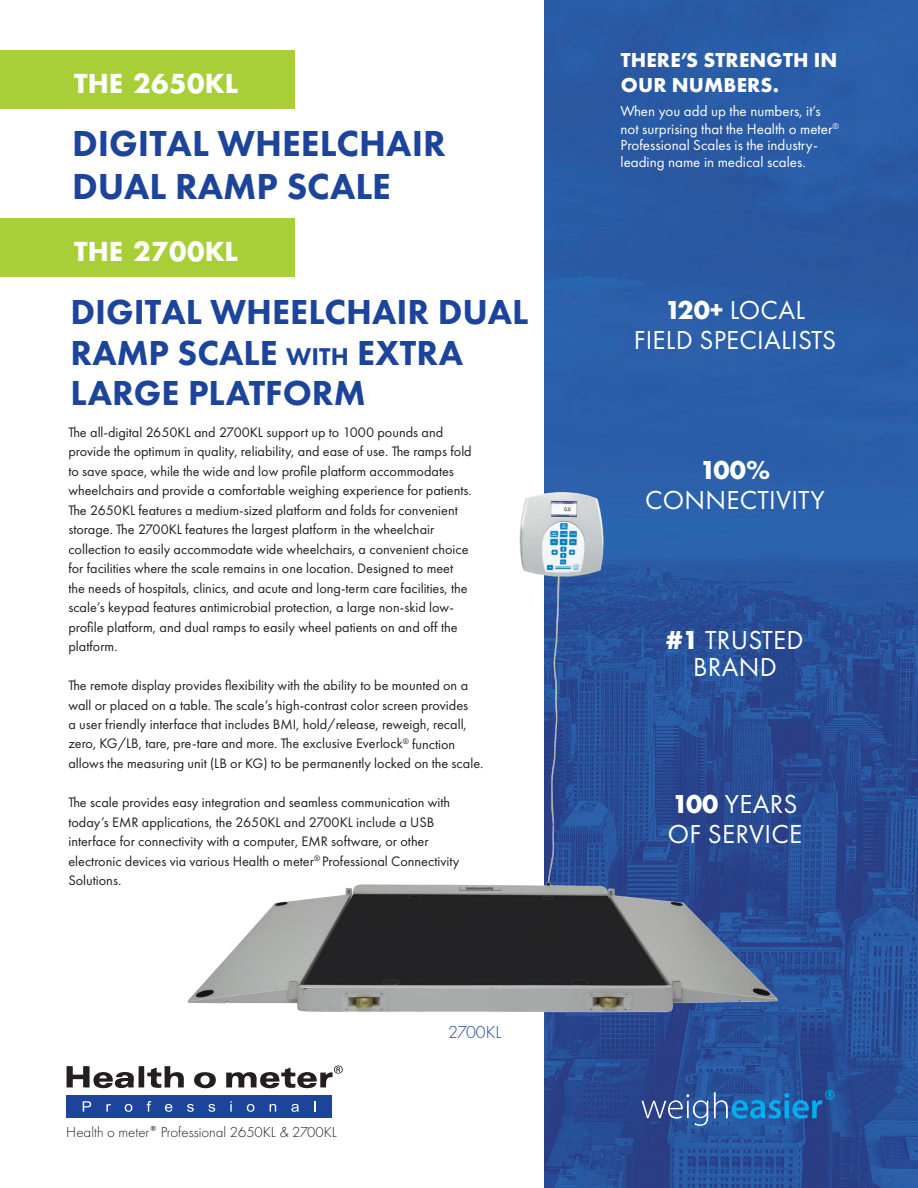
<style>
.page{position:relative;width:918px;height:1188px;background:#fff}
.page>*{position:absolute;margin:0;border:0;box-sizing:border-box;transform-origin:0 0}
.t1{font:800 37.5px/43px "Futura PT";color:#1d449b}
.t2{font:800 36px/40.5px "Futura PT";color:#1d449b}
.t3{font:27px/30px "Futura PT";letter-spacing:.01em;color:#fff;text-align:center}
.t4{font:700 27px "Futura PT";color:#fff}
.t5{font:700 25.5px "Futura";letter-spacing:.02em;color:#fff}
.t6{font:700 21px/25.2px "Futura PT";letter-spacing:.01em;color:#fff}
.t7{font:300 18px "Futura PT";color:#1d449b}
.t8{font:15px/18px "Futura PT";color:#fff}
.t9{font:300 15px "Futura PT";color:#231f20}
.t10{font:14.25px/19.5px "Futura PT";color:#231f20}
.s1{font-size:25.2px}
.s2{font-weight:700}
</style>
<div class="page">
<img style="left:544px;top:0;width:374px;height:1188px">
<div style="left:0;top:51px;width:294px;height:58px;background:#a9cf38"></div>
<svg style="left:67px;top:1066px;width:149px;height:23px"></svg>
<svg style="left:226px;top:1066px;width:117px;height:23px"></svg>
<div style="left:67px;top:1095px;width:265px;height:23px;background:#1d449b"></div>
<svg style="left:83px;top:1101px;width:8px;height:11px"></svg>
<svg style="left:106px;top:1104px;width:5px;height:8px"></svg>
<svg style="left:125px;top:1104px;width:7px;height:8px"></svg>
<svg style="left:147px;top:1101px;width:4px;height:11px"></svg>
<svg style="left:165px;top:1104px;width:7px;height:8px"></svg>
<svg style="left:187px;top:1104px;width:7px;height:8px"></svg>
<svg style="left:208px;top:1104px;width:7px;height:8px"></svg>
<svg style="left:230px;top:1101px;width:2px;height:11px"></svg>
<svg style="left:247px;top:1104px;width:7px;height:8px"></svg>
<svg style="left:270px;top:1104px;width:6px;height:8px"></svg>
<svg style="left:291px;top:1104px;width:8px;height:8px"></svg>
<svg style="left:642px;top:1094px;width:66px;height:32px"></svg>
<svg style="left:714px;top:1090px;width:120px;height:29px"></svg>
<div style="left:0;top:219px;width:294px;height:58px;background:#a9cf38"></div>
<img style="left:187px;top:475px;width:618px;height:551px">
<h3 class="t5" style="left:74px;top:66px;width:165px">THE 2650KL</h3>
<h1 class="t1" style="left:72px;top:121px;width:375px">DIGITAL WHEELCHAIR<br>DUAL RAMP SCALE</h1>
<h3 class="t5" style="left:74px;top:234px;width:165px">THE 2700KL</h3>
<h2 class="t2" style="left:70px;top:291px;width:459px">DIGITAL WHEELCHAIR DUAL<br>RAMP SCALE <span class="s1">with</span></h2>
<h2 class="t2" style="left:70px;top:332px;width:394px;text-indent:287px">EXTRA<br>LARGE PLATFORM</h2>
<h3 class="t6" style="left:621px;top:47px;width:218px">THERE’S STRENGTH IN<br>OUR NUMBERS.</h3>
<p class="t8" style="left:621px;top:102px;width:220px">When you add up the numbers, it’s not surprising that the Health o meter<sup>®</sup></p>
<p class="t8" style="left:621px;top:137px;width:199px;line-height:16.5px">Professional Scales is the industry&shy;leading name in medical scales.</p>
<h3 class="t3" style="left:634px;top:295px;width:204px"><span class="s2">120+</span> LOCAL<br>FIELD SPECIALISTS</h3>
<p class="t10" style="left:68px;top:422px;width:405px">The all-digital 2650KL and 2700KL support up to 1000 pounds and provide the optimum in quality, reliability, and ease of use. The ramps fold to save space, while the wide and low profile platform accommodates wheelchairs and provide a comfortable weighing experience for patients.<br>The 2650KL features a medium-sized platform and folds for convenient storage. The 2700KL features the largest platform in the wheelchair collection to easily accommodate wide wheelchairs, a convenient choice for facilities where the scale remains in one location. Designed to meet the needs of hospitals, clinics, and acute and long-term care facilities, the scale’s keypad features antimicrobial protection, a large non-skid low&shy;profile platform, and dual ramps to easily wheel patients on and off the platform.</p>
<p class="t10" style="left:68px;top:675px;width:417px">The remote display provides flexibility with the ability to be mounted on a wall or placed on a table. The scale’s high-contrast color screen provides<br>a user friendly interface that includes BMI, hold/release, reweigh, recall, zero, KG/LB, tare, pre-tare and more. The exclusive Everlock<sup>®</sup> function allows the measuring unit (LB or KG) to be permanently locked on the scale.</p>
<p class="t10" style="left:68px;top:793px;width:392px">The scale provides easy integration and seamless communication with today’s EMR applications, the 2650KL and 2700KL include a USB interface for connectivity with a computer, EMR software, or other electronic devices via various Health o meter<sup>®</sup> Professional Connectivity Solutions.</p>
<h3 class="t3" style="left:668px;top:788px;width:136px;text-align:left"><span class="s2">100</span> YEARS<br>OF SERVICE</h3>
<h3 class="t4" style="left:700px;top:452px;width:72px">100%</h3>
<h3 class="t3" style="left:645px;top:484px;width:181px">CONNECTIVITY</h3>
<h3 class="t3" style="left:666px;top:627px;width:139px;line-height:27px"><span class="s2">#1</span> TRUSTED<br>BRAND</h3>
<p class="t9" style="left:66px;top:1124px;width:272px">Health o meter<sup>®</sup> Professional 2650KL &amp; 2700KL</p>
<p class="t7" style="left:448px;top:1021px;width:55px">2700KL</p>
</div>
